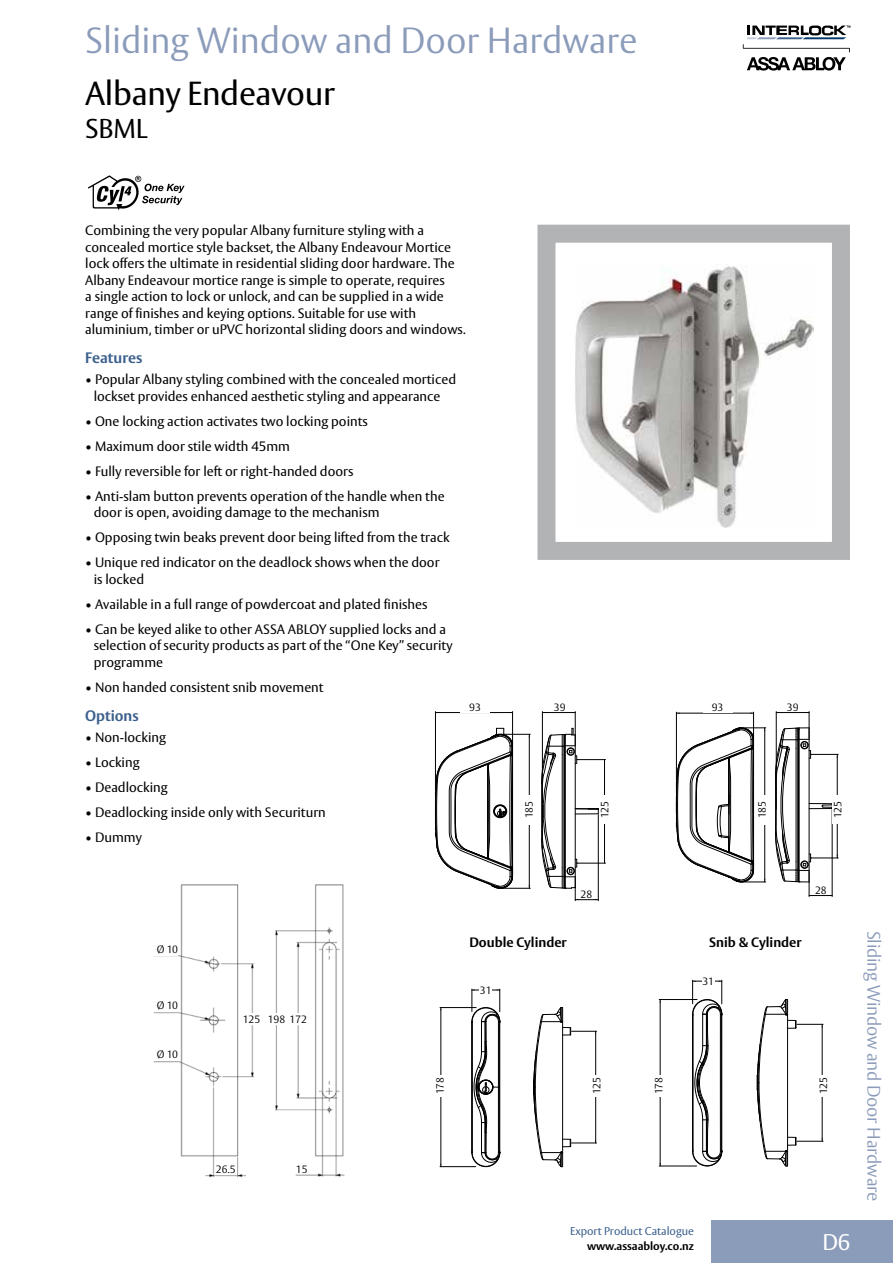
<style>
.page{position:relative;width:893px;height:1263px;background:#fff}
.page>*{position:absolute;margin:0;border:0;box-sizing:border-box;transform-origin:0 0}
.t1{font:300 36px "ASSA Vesta";color:#8b9bba}
.t2{font:33px "ASSA Vesta";letter-spacing:-.01em;color:#000}
.t3{font:27px "ASSA Vesta";color:#000}
.t4{font:22.5px "ASSA Vesta";color:#fff}
.t5{font:300 18px "ASSA Vesta";letter-spacing:-.01em;color:#8b9bba}
.t6{font:700 15px "ASSA Vesta";color:#3c608d}
.t7{font:13.5px/16.5px "ASSA Vesta";color:#000}
.t8{font:700 13.5px "ASSA Vesta";color:#000}
.t9{font:11.25px "ASSA Vesta";color:#3c608d}
.t10{font:700 11.25px "ASSA Vesta";color:#000}
.t11{font:300 10.5px "ASSA Vesta";color:#000}
.t12{font:3.6px "Myriad Pro";color:#000;scale:.7 1}
.t13{font:3.45px "Myriad Pro";color:#000;scale:.6 1}
.t14{font:3.3px "Myriad Pro";color:#000;scale:.61 1}
</style>
<div class="page">
<div style="left:711px;top:1220px;width:182px;height:43px;background:#8b9bba"></div>
<svg style="left:743px;top:26px;width:107px;height:45px"></svg>
<svg style="left:757px;top:999px;width:66px;height:168px"></svg>
<hr style="left:822px;top:1024px;width:1px;height:57px;background:#000">
<hr style="left:822px;top:1084px;width:1px;height:57px;background:#000">
<svg style="left:692px;top:980px;width:31px;height:186px"></svg>
<hr style="left:659px;top:1166px;width:38px;height:1px;background:#000">
<hr style="left:659px;top:999px;width:38px;height:1px;background:#000">
<hr style="left:660px;top:1084px;width:1px;height:82px;background:#000">
<hr style="left:660px;top:999px;width:1px;height:82px;background:#000">
<svg style="left:533px;top:1007px;width:64px;height:160px"></svg>
<hr style="left:595px;top:1031px;width:1px;height:54px;background:#000">
<hr style="left:595px;top:1089px;width:1px;height:54px;background:#000">
<svg style="left:471px;top:989px;width:30px;height:178px"></svg>
<hr style="left:440px;top:1166px;width:36px;height:1px;background:#000">
<hr style="left:440px;top:1007px;width:36px;height:1px;background:#000">
<hr style="left:441px;top:1089px;width:1px;height:78px;background:#000">
<hr style="left:441px;top:1007px;width:1px;height:78px;background:#000">
<svg style="left:88px;top:175px;width:97px;height:35px"></svg>
<div style="left:537px;top:225px;width:313px;height:335px;border:18px solid #b1b3b4"></div>
<div style="left:479px;top:985px;width:13px;height:8px;background:#fff"></div>
<div style="left:591px;top:1075px;width:11px;height:21px;background:#fff"></div>
<div style="left:434px;top:1075px;width:11px;height:21px;background:#fff"></div>
<div style="left:817px;top:1075px;width:12px;height:21px;background:#fff"></div>
<div style="left:653px;top:1075px;width:10px;height:21px;background:#fff"></div>
<div style="left:702px;top:977px;width:12px;height:8px;background:#fff"></div>
<svg style="left:676px;top:712px;width:90px;height:171px"></svg>
<hr style="left:764px;top:728px;width:1px;height:154px;background:#000">
<svg style="left:775px;top:711px;width:63px;height:185px"></svg>
<div style="left:833px;top:795px;width:9px;height:29px;background:#fff"></div>
<div style="left:757px;top:795px;width:10px;height:29px;background:#fff"></div>
<div style="left:779px;top:702px;width:27px;height:10px;background:#fff"></div>
<div style="left:811px;top:886px;width:20px;height:9px;background:#fff"></div>
<hr style="left:435px;top:711px;width:1px;height:80px;background:#000">
<hr style="left:512px;top:711px;width:1px;height:34px;background:#000">
<hr style="left:435px;top:712px;width:78px;height:1px;background:#000">
<svg style="left:435px;top:728px;width:95px;height:161px"></svg>
<hr style="left:529px;top:734px;width:1px;height:154px;background:#000">
<hr style="left:575px;top:711px;width:1px;height:34px;background:#000">
<hr style="left:542px;top:711px;width:1px;height:57px;background:#000">
<hr style="left:542px;top:712px;width:33px;height:1px;background:#000">
<svg style="left:541px;top:728px;width:64px;height:173px"></svg>
<div style="left:599px;top:795px;width:10px;height:29px;background:#fff"></div>
<div style="left:524px;top:795px;width:10px;height:29px;background:#fff"></div>
<div style="left:576px;top:890px;width:21px;height:9px;background:#fff"></div>
<img style="left:153px;top:884px;width:192px;height:294px">
<div style="left:132px;top:942px;width:46px;height:13px;background:#fff"></div>
<div style="left:132px;top:999px;width:46px;height:13px;background:#fff"></div>
<div style="left:132px;top:1047px;width:46px;height:13px;background:#fff"></div>
<div style="left:242px;top:1013px;width:19px;height:12px;background:#fff"></div>
<div style="left:216px;top:1162px;width:20px;height:12px;background:#fff"></div>
<div style="left:291px;top:1162px;width:21px;height:12px;background:#fff"></div>
<div style="left:267px;top:1013px;width:19px;height:12px;background:#fff"></div>
<div style="left:289px;top:1013px;width:19px;height:12px;background:#fff"></div>
<img style="left:575px;top:266px;width:238px;height:262px">
<h1 class="t1" style="left:85px;top:19px;width:554px">Sliding Window and Door Hardware</h1>
<h2 class="t2" style="left:85px;top:73px;width:252px">Albany Endeavour</h2>
<h3 class="t3" style="left:85px;top:112px;width:64px">SBML</h3>
<p class="t7" style="left:85px;top:223px;width:382px">Combining the very popular Albany furniture styling with a concealed mortice style backset, the Albany Endeavour Mortice lock offers the ultimate in residential sliding door hardware. The Albany Endeavour mortice range is simple to operate, requires<br>a single action to lock or unlock, and can be supplied in a wide range of finishes and keying options. Suitable for use with aluminium, timber or uPVC horizontal sliding doors and windows.</p>
<p class="t6" style="left:85px;top:349px;width:59px">Features</p>
<p class="t7" style="left:85px;top:372px;width:372px;text-align:center">• Popular Albany styling combined with the concealed morticed lockset provides enhanced aesthetic styling and appearance</p>
<p class="t7" style="left:85px;top:413px;width:284px">• One locking action activates two locking points</p>
<p class="t7" style="left:85px;top:438px;width:206px">• Maximum door stile width 45mm</p>
<p class="t7" style="left:85px;top:463px;width:270px">• Fully reversible for left or right-handed doors</p>
<p class="t7" style="left:94px;top:488px;width:352px;text-indent:-9px">• Anti-slam button prevents operation of the handle when the door is open, avoiding damage to the mechanism</p>
<p class="t7" style="left:85px;top:530px;width:366px">• Opposing twin beaks prevent door being lifted from the track</p>
<p class="t7" style="left:94px;top:555px;width:347px;text-indent:-8px">• Unique red indicator on the deadlock shows when the door is locked</p>
<p class="t7" style="left:85px;top:596px;width:344px">• Available in a full range of powdercoat and plated finishes</p>
<p class="t7" style="left:94px;top:621px;width:360px;text-indent:-9px">• Can be keyed alike to other ASSA ABLOY supplied locks and a selection of security products as part of the “One Key” security programme</p>
<p class="t7" style="left:85px;top:679px;width:240px">• Non handed consistent snib movement</p>
<p class="t6" style="left:85px;top:706px;width:55px">Options</p>
<p class="t7" style="left:85px;top:729px;width:82px">• Non-locking</p>
<p class="t7" style="left:85px;top:754px;width:56px">• Locking</p>
<p class="t7" style="left:85px;top:779px;width:84px">• Deadlocking</p>
<p class="t7" style="left:85px;top:804px;width:242px">• Deadlocking inside only with Securiturn</p>
<p class="t7" style="left:85px;top:829px;width:58px">• Dummy</p>
<p class="t11" style="left:469px;top:701px;width:13px">93</p>
<p class="t11" style="left:554px;top:701px;width:13px">39</p>
<p class="t12" style="left:470px;top:708px;width:10px">92.97</p>
<p class="t12" style="left:554px;top:708px;width:10px">39.59</p>
<p class="t11" style="left:523px;top:818px;width:19px;rotate:-90deg">185</p>
<p class="t11" style="left:598px;top:818px;width:19px;rotate:-90deg">125</p>
<p class="t12" style="left:525px;top:816px;width:12px;rotate:-90deg">185.65</p>
<p class="t12" style="left:600px;top:816px;width:12px;rotate:-90deg">124.82</p>
<p class="t11" style="left:712px;top:701px;width:13px">93</p>
<p class="t11" style="left:787px;top:701px;width:13px">39</p>
<p class="t12" style="left:788px;top:708px;width:10px">39.59</p>
<p class="t12" style="left:711px;top:709px;width:10px">92.97</p>
<p class="t11" style="left:756px;top:818px;width:19px;rotate:-90deg">185</p>
<p class="t11" style="left:831px;top:818px;width:19px;rotate:-90deg">125</p>
<p class="t12" style="left:760px;top:810px;width:12px;rotate:-90deg">185.73</p>
<p class="t12" style="left:833px;top:811px;width:12px;rotate:-90deg">124.82</p>
<p class="t11" style="left:157px;top:943px;width:23px">Ø 10</p>
<p class="t11" style="left:157px;top:999px;width:23px">Ø 10</p>
<p class="t11" style="left:157px;top:1048px;width:23px">Ø 10</p>
<p class="t11" style="left:243px;top:1013px;width:19px">125</p>
<p class="t11" style="left:268px;top:1013px;width:41px">198 172</p>
<p class="t11" style="left:216px;top:1162px;width:21px">26.5</p>
<p class="t11" style="left:296px;top:1162px;width:13px">15</p>
<p class="t11" style="left:581px;top:888px;width:13px">28</p>
<p class="t12" style="left:582px;top:895px;width:10px">27.80</p>
<p class="t11" style="left:815px;top:884px;width:13px">28</p>
<p class="t12" style="left:816px;top:891px;width:10px">27.80</p>
<p class="t8" style="left:469px;top:934px;width:99px">Double Cylinder</p>
<p class="t11" style="left:480px;top:983px;width:13px">31</p>
<p class="t14" style="left:484px;top:988px;width:5px">31</p>
<p class="t8" style="left:709px;top:934px;width:94px">Snib &amp; Cylinder</p>
<p class="t11" style="left:702px;top:975px;width:13px">31</p>
<p class="t13" style="left:705px;top:979px;width:5px">31</p>
<p class="t11" style="left:434px;top:1094px;width:19px;rotate:-90deg">178</p>
<p class="t11" style="left:591px;top:1094px;width:19px;rotate:-90deg">125</p>
<p class="t14" style="left:438px;top:1085px;width:7px">178</p>
<p class="t14" style="left:593px;top:1085px;width:7px">125</p>
<p class="t11" style="left:652px;top:1094px;width:19px;rotate:-90deg">178</p>
<p class="t11" style="left:817px;top:1094px;width:19px;rotate:-90deg">125</p>
<p class="t13" style="left:657px;top:1080px;width:7px">178</p>
<p class="t13" style="left:819px;top:1080px;width:7px">125</p>
<p class="t9" style="left:570px;top:1224px;width:125px">Export Product Catalogue</p>
<p class="t10" style="left:587px;top:1239px;width:108px">www.assaabloy.co.nz</p>
<h3 class="t4" style="left:822px;top:1228px;width:30px">D6</h3>
<h3 class="t5" style="left:885px;top:930px;width:272px;rotate:90deg">Sliding Window and Door Hardware</h3>
</div>
